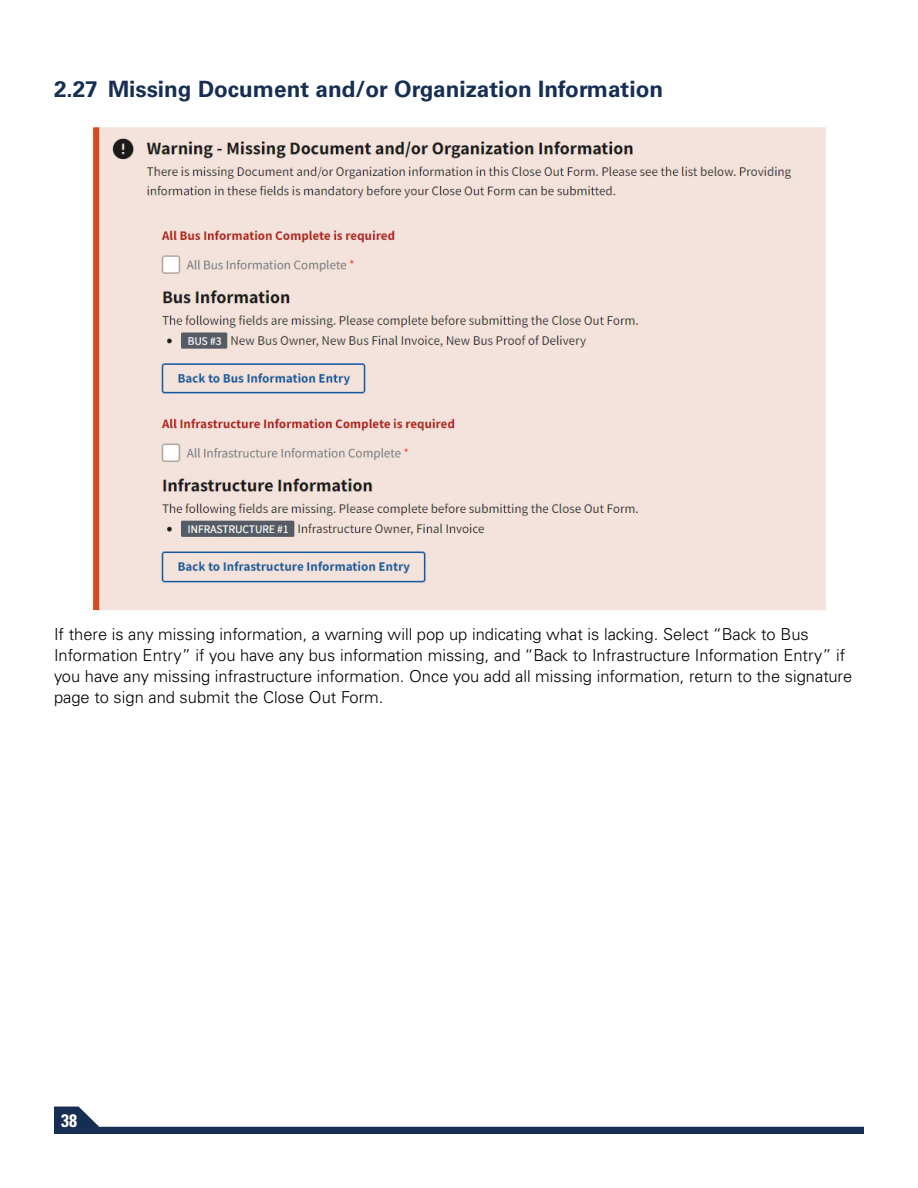
<style>
.page{position:relative;width:918px;height:1188px;background:#fff}
.page>*{position:absolute;margin:0;border:0;box-sizing:border-box;transform-origin:0 0}
.t1{font:700 22.5px "Univers LT Std";color:#162e52}
.t2{font:700 condensed 18px "Univers LT Std";color:#fff}
.t3{font:300 16.5px/21px "Univers LT Std";color:#000}
</style>
<div class="page">
<svg style="left:54px;top:1107px;width:810px;height:27px"></svg>
<img style="left:93px;top:127px;width:733px;height:484px">
<p class="t1" style="left:54px;top:76px;width:611px">2.27 Missing Document and/or Organization Information</p>
<p class="t3" style="left:54px;top:624px;width:800px">If there is any missing information, a warning will pop up indicating what is lacking. Select “Back to Bus Information Entry” if you have any bus information missing, and “Back to Infrastructure Information Entry” if you have any missing infrastructure information. Once you add all missing information, return to the signature page to sign and submit the Close Out Form.</p>
<p class="t2" style="left:61px;top:1109px;width:17px">38</p>
</div>
